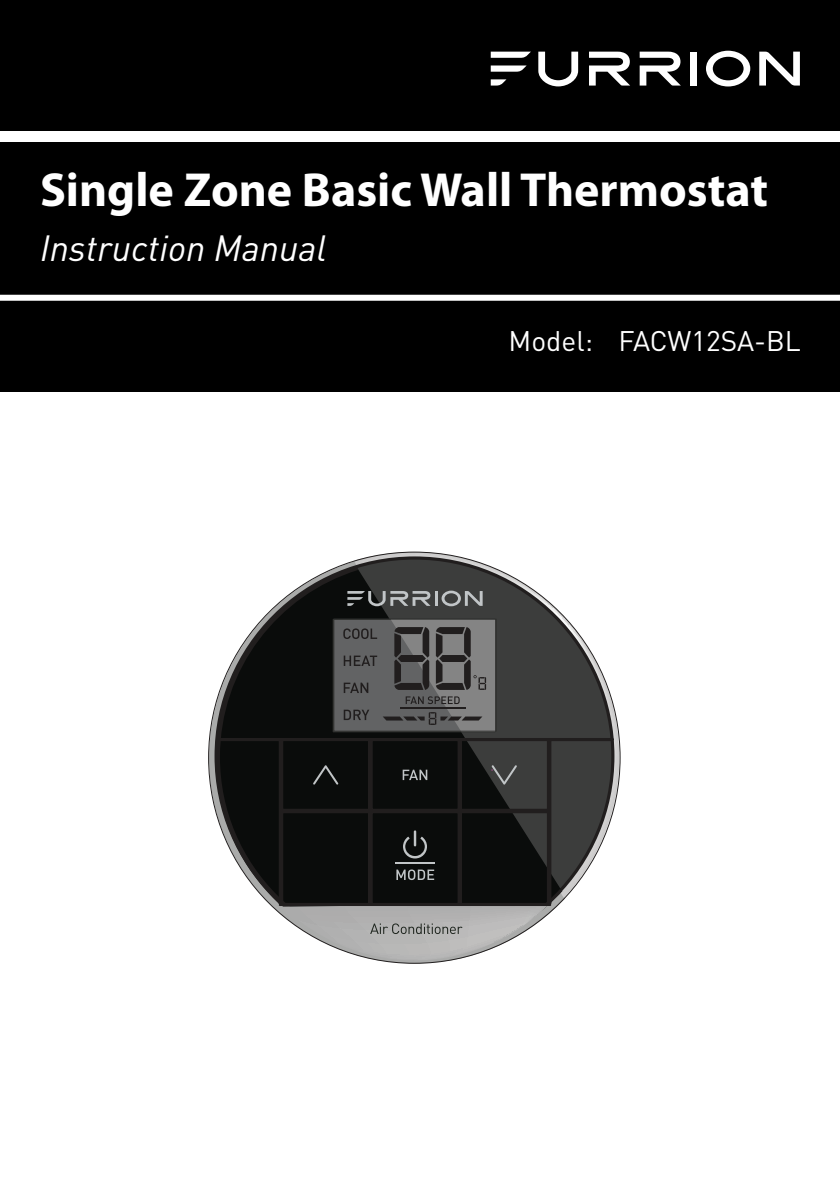
<style>
.page{position:relative;width:840px;height:1191px;background:#fff}
.page>*{position:absolute;margin:0;border:0;box-sizing:border-box;transform-origin:0 0}
.t1{font:700 48px "Myriad Pro";color:#fff}
.t2{font:italic 36px "DIN";color:#fff}
.t3{font:28px "DIN Pro";color:#fff}
</style>
<div class="page">
<div style="left:0;top:0;width:839px;height:130px;background:#000"></div>
<div style="left:689px;top:52px;width:7px;height:34px;background:#fff"></div>
<svg style="left:759px;top:52px;width:40px;height:34px"></svg>
<svg style="left:490px;top:65px;width:36px;height:7px"></svg>
<svg style="left:490px;top:79px;width:16px;height:7px"></svg>
<svg style="left:490px;top:52px;width:40px;height:6px"></svg>
<svg style="left:706px;top:51px;width:43px;height:35px"></svg>
<svg style="left:538px;top:52px;width:39px;height:34px"></svg>
<svg style="left:589px;top:52px;width:40px;height:34px"></svg>
<svg style="left:639px;top:52px;width:41px;height:34px"></svg>
<div style="left:0;top:142px;width:839px;height:249px;background:#000"></div>
<div style="left:0;top:295px;width:839px;height:6px;background:#fff"></div>
<svg style="left:353px;top:553px;width:266px;height:256px"></svg>
<div style="left:216px;top:558px;width:396px;height:396px;background:#3c3d3c;border-radius:50%"></div>
<svg style="left:215px;top:564px;width:350px;height:349px"></svg>
<div style="left:333px;top:619px;width:162px;height:113px;background:#626364"></div>
<svg style="left:343px;top:620px;width:152px;height:112px"></svg>
<div style="left:333px;top:618px;width:163px;height:113px;border:1px solid #2f302e"></div>
<svg style="left:279px;top:907px;width:272px;height:53px"></svg>
<hr style="left:434px;top:591px;width:3px;height:15px;background:#c1c5c7">
<svg style="left:441px;top:590px;width:41px;height:16px"></svg>
<svg style="left:347px;top:591px;width:83px;height:15px"></svg>
<svg style="left:214px;top:734px;width:400px;height:173px"></svg>
<svg style="left:396px;top:869px;width:38px;height:11px"></svg>
<svg style="left:402px;top:769px;width:25px;height:11px"></svg>
<svg style="left:491px;top:765px;width:25px;height:19px"></svg>
<svg style="left:313px;top:765px;width:25px;height:19px"></svg>
<svg style="left:403px;top:836px;width:24px;height:22px"></svg>
<hr style="left:413px;top:830px;width:3px;height:16px;background:#c1c5c7">
<hr style="left:395px;top:862px;width:39px;height:2px;background:#c1c5c7">
<p class="t1" style="left:40px;top:163px;width:729px">Single Zone Basic Wall Thermostat</p>
<p class="t2" style="left:40px;top:225px;width:288px">Instruction Manual</p>
<p class="t3" style="left:508px;top:319px;width:294px">Model: FACW12SA-BL</p>
</div>
